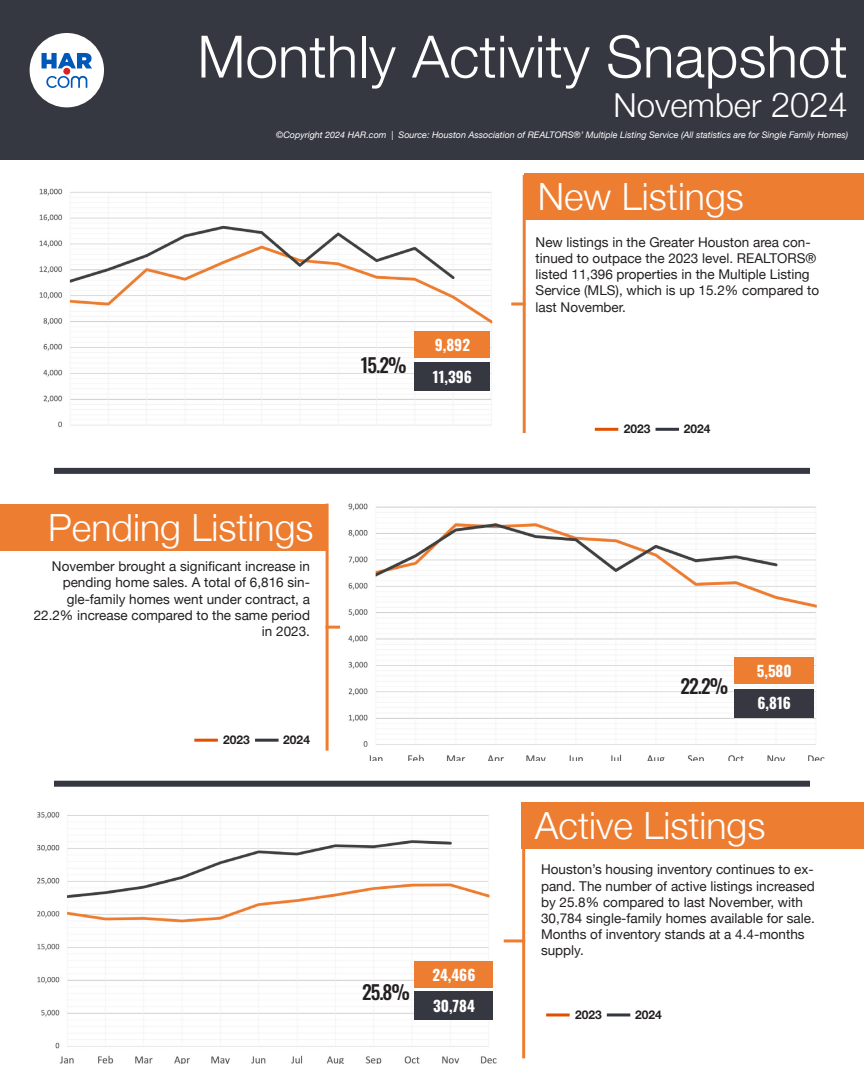
<style>
.page{position:relative;width:864px;height:1080px;background:#fff}
.page>*{position:absolute;margin:0;border:0;box-sizing:border-box;transform-origin:0 0}
.t1{font:300 58.5px "Helvetica Neue";color:#fff}
.t2{font:300 37.5px "Helvetica Neue";color:#fff}
.t3{font:300 33px "Helvetica Neue";color:#fff}
.t4{font:500 19.5px "Oswald";color:#231f20}
.t5{font:700 15px "Oswald";color:#fff}
.t6{font:13.5px/16.2px "Helvetica Neue";color:#231f20}
.t7{font:700 12px "Helvetica Neue";color:#231f20}
.t8{font:italic 9px "Helvetica Neue";color:#fff}
.s1{font-size:34.5px}
</style>
<div class="page">
<img style="left:40px;top:188px;width:453px;height:240px">
<img style="left:348px;top:503px;width:477px;height:258px">
<img style="left:37px;top:812px;width:467px;height:251px">
<hr style="left:523px;top:175px;width:3px;height:258px;background:#ed7d31">
<hr style="left:511px;top:302px;width:15px;height:3px;background:#ed7d31">
<hr style="left:326px;top:504px;width:3px;height:247px;background:#ed7d31">
<hr style="left:326px;top:626px;width:14px;height:3px;background:#ed7d31">
<hr style="left:522px;top:823px;width:3px;height:235px;background:#ed7d31">
<hr style="left:504px;top:939px;width:21px;height:3px;background:#ed7d31">
<div style="left:524px;top:173px;width:340px;height:47px;background:#ed7d31"></div>
<div style="left:521px;top:802px;width:343px;height:47px;background:#ed7d31"></div>
<div style="left:0;top:504px;width:327px;height:47px;background:#ed7d31"></div>
<div style="left:415px;top:331px;width:75px;height:27px;background:#ed7d31"></div>
<div style="left:734px;top:658px;width:80px;height:26px;background:#ed7d31"></div>
<div style="left:415px;top:961px;width:78px;height:27px;background:#ed7d31"></div>
<div style="left:415px;top:363px;width:75px;height:28px;background:#353841"></div>
<div style="left:734px;top:689px;width:80px;height:28px;background:#353841"></div>
<div style="left:415px;top:992px;width:78px;height:28px;background:#353841"></div>
<div style="left:54px;top:468px;width:756px;height:6px;background:#353841"></div>
<div style="left:54px;top:781px;width:756px;height:6px;background:#353841"></div>
<div style="left:0;top:0;width:864px;height:160px;background:#353841"></div>
<div style="left:30px;top:33px;width:74px;height:74px;background:#fff;border-radius:50%"></div>
<div style="left:63px;top:68px;width:7px;height:7px;background:#df2127;border-radius:50%"></div>
<svg style="left:46px;top:76px;width:41px;height:12px"></svg>
<svg style="left:42px;top:53px;width:50px;height:15px"></svg>
<hr style="left:595px;top:428px;width:23px;height:3px;background:#e15001">
<hr style="left:656px;top:428px;width:23px;height:3px;background:#343740">
<hr style="left:194px;top:739px;width:24px;height:3px;background:#e15001">
<hr style="left:255px;top:739px;width:24px;height:3px;background:#343740">
<hr style="left:546px;top:1013px;width:24px;height:3px;background:#e15001">
<hr style="left:607px;top:1013px;width:23px;height:3px;background:#343740">
<p class="t1" style="left:197px;top:9px;width:652px">Monthly Activity Snapshot</p>
<p class="t3" style="left:614px;top:78px;width:236px">November <span class="s1">2024</span></p>
<p class="t8" style="left:276px;top:128px;width:573px">©Copyright 2024 HAR.com | Source: Houston Association of REALTORS®’ Multiple Listing Service (All statistics are for Single Family Homes)</p>
<p class="t2" style="left:538px;top:167px;width:208px">New Listings</p>
<p class="t4" style="left:361px;top:355px;width:47px">15.2%</p>
<p class="t5" style="left:435px;top:337px;width:37px">9,892</p>
<p class="t5" style="left:433px;top:369px;width:41px">11,396</p>
<p class="t2" style="left:48px;top:497px;width:267px">Pending Listings</p>
<p class="t6" style="left:34px;top:559px;width:278px;text-align:right">November brought a significant increase in pending home sales. A total of 6,816 sin&shy;gle-family homes went under contract, a 22.2% increase compared to the same period in 2023.</p>
<p class="t7" style="left:223px;top:730px;width:28px">2023</p>
<p class="t7" style="left:283px;top:730px;width:28px">2024</p>
<p class="t4" style="left:362px;top:981px;width:50px">25.8%</p>
<p class="t5" style="left:433px;top:967px;width:44px">24,466</p>
<p class="t5" style="left:433px;top:998px;width:43px">30,784</p>
<p class="t6" style="left:536px;top:235px;width:285px">New listings in the Greater Houston area con&shy;tinued to outpace the 2023 level. REALTORS® listed 11,396 properties in the Multiple Listing Service (MLS), which is up 15.2% compared to last November.</p>
<p class="t7" style="left:624px;top:419px;width:28px">2023</p>
<p class="t7" style="left:684px;top:419px;width:28px">2024</p>
<p class="t4" style="left:680px;top:676px;width:49px">22.2%</p>
<p class="t5" style="left:757px;top:663px;width:36px">5,580</p>
<p class="t5" style="left:758px;top:695px;width:35px">6,816</p>
<p class="t2" style="left:535px;top:795px;width:232px">Active Listings</p>
<p class="t6" style="left:541px;top:862px;width:275px">Houston’s housing inventory continues to ex&shy;pand. The number of active listings increased by 25.8% compared to last November, with 30,784 single-family homes available for sale.<br>Months of inventory stands at a 4.4-months supply.</p>
<p class="t7" style="left:575px;top:1005px;width:28px">2023</p>
<p class="t7" style="left:635px;top:1005px;width:28px">2024</p>
</div>
